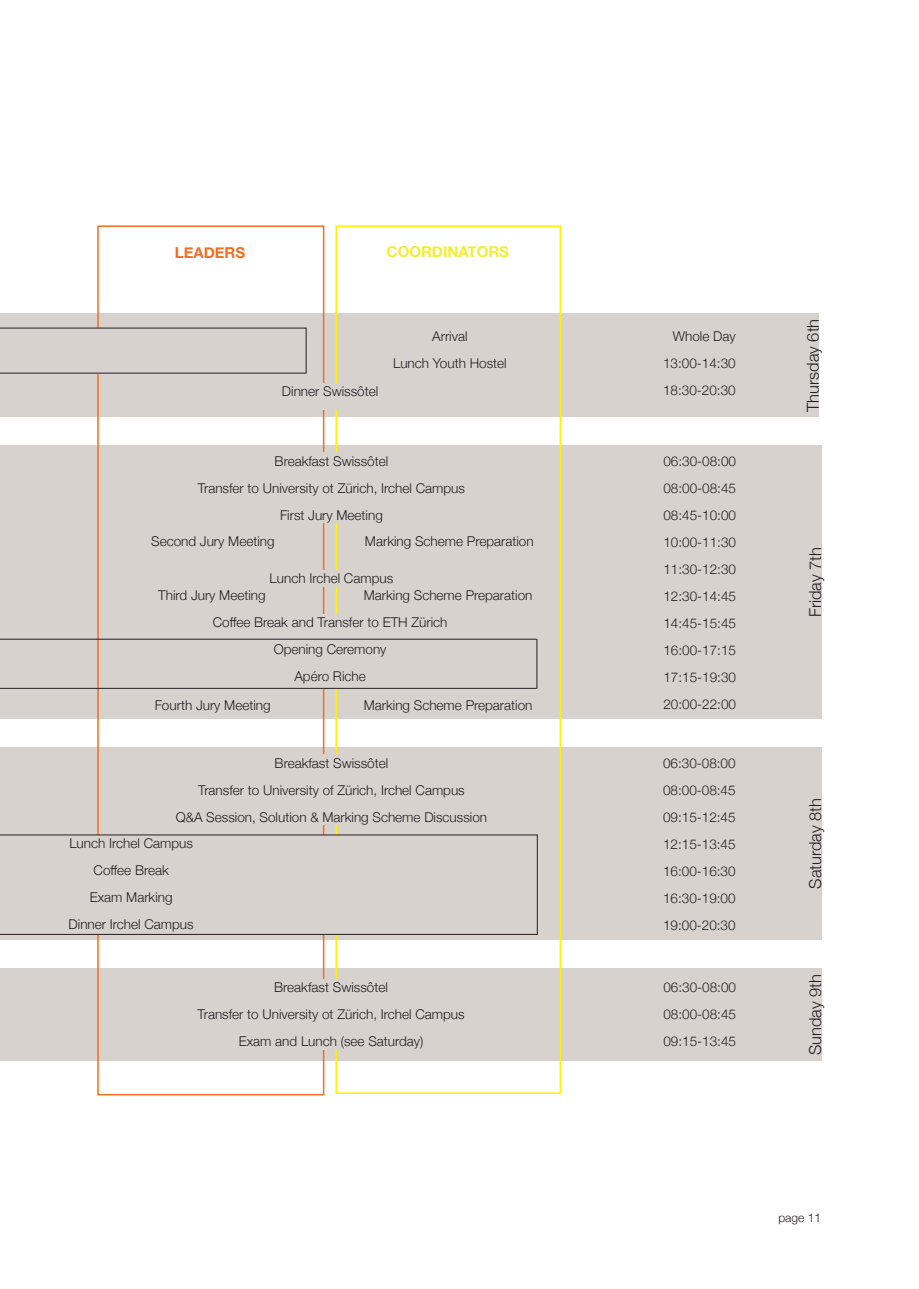
<style>
.page{position:relative;width:919px;height:1289px;background:#fff}
.page>*{position:absolute;margin:0;border:0;box-sizing:border-box;transform-origin:0 0}
.t1{font:300 16.5px "Helvetica Neue";color:#231f20}
.t2{font:700 15px "Helvetica Neue";color:#f4ed2f}
.t3{font:700 15px "Helvetica Neue";color:#f36e21}
.t4{font:300 13.5px/27px "Helvetica Neue";color:#231f20;text-align:center}
.t5{font:300 12px "Helvetica Neue";color:#231f20}
</style>
<div class="page">
<div style="left:0;top:968px;width:821px;height:92px;background:#d7d2cd"></div>
<div style="left:0;top:313px;width:818px;height:104px;background:#d7d2cd"></div>
<div style="left:0;top:747px;width:821px;height:192px;background:#d7d2cd"></div>
<div style="left:0;top:445px;width:821px;height:273px;background:#d7d2cd"></div>
<div style="left:97px;top:225px;width:227px;height:870px;border:2px solid #f36e21"></div>
<div style="left:335px;top:225px;width:226px;height:868px;border:2px solid #fff101"></div>
<div style="left:219px;top:383px;width:217px;height:26px;background:#d7d2cd"></div>
<div style="left:173px;top:453px;width:312px;height:70px;background:#d7d2cd"></div>
<div style="left:154px;top:754px;width:350px;height:71px;background:#d7d2cd"></div>
<div style="left:154px;top:979px;width:349px;height:70px;background:#d7d2cd"></div>
<div style="left:173px;top:570px;width:312px;height:17px;background:#d7d2cd"></div>
<div style="left:172px;top:614px;width:312px;height:74px;background:#d7d2cd"></div>
<hr style="left:536px;top:639px;width:1px;height:49px;background:#231f20">
<svg style="left:0;top:328px;width:306px;height:45px"></svg>
<hr style="left:0;top:688px;width:536px;height:1px;background:#231f20">
<hr style="left:0;top:639px;width:536px;height:1px;background:#231f20">
<svg style="left:0;top:834px;width:537px;height:100px"></svg>
<p class="t3" style="left:175px;top:241px;width:72px">LEADERS</p>
<p class="t2" style="left:386px;top:240px;width:124px">COORDINATORS</p>
<p class="t4" style="left:432px;top:321px;width:37px">Arrival</p>
<p class="t4" style="left:393px;top:348px;width:115px">Lunch Youth Hostel</p>
<p class="t4" style="left:672px;top:321px;width:64px">Whole Day</p>
<p class="t4" style="left:663px;top:348px;width:74px">13:00-14:30</p>
<p class="t4" style="left:282px;top:376px;width:98px">Dinner Swissôtel</p>
<p class="t4" style="left:663px;top:375px;width:74px">18:30-20:30</p>
<p class="t4" style="left:274px;top:446px;width:115px">Breakfast Swissôtel</p>
<p class="t4" style="left:198px;top:473px;width:269px">Transfer to University ot Zürich, Irchel Campus</p>
<p class="t4" style="left:280px;top:500px;width:104px">First Jury Meeting</p>
<p class="t4" style="left:151px;top:527px;width:125px">Second Jury Meeting</p>
<p class="t4" style="left:365px;top:527px;width:170px">Marking Scheme Preparation</p>
<p class="t4" style="left:269px;top:564px;width:125px">Lunch Irchel Campus</p>
<p class="t4" style="left:213px;top:608px;width:236px">Coffee Break and Transfer to ETH Zürich</p>
<p class="t4" style="left:274px;top:635px;width:114px">Opening Ceremony</p>
<p class="t4" style="left:294px;top:662px;width:73px">Apéro Riche</p>
<p class="t4" style="left:364px;top:581px;width:170px">Marking Scheme Preparation</p>
<p class="t4" style="left:158px;top:581px;width:109px">Third Jury Meeting</p>
<p class="t4" style="left:155px;top:690px;width:117px">Fourth Jury Meeting</p>
<p class="t4" style="left:364px;top:690px;width:170px">Marking Scheme Preparation</p>
<p class="t4" style="left:274px;top:748px;width:115px">Breakfast Swissôtel</p>
<p class="t4" style="left:198px;top:775px;width:268px">Transfer to University of Zürich, Irchel Campus</p>
<p class="t4" style="left:176px;top:802px;width:313px">Q&amp;A Session, Solution &amp; Marking Scheme Discussion</p>
<p class="t4" style="left:69px;top:828px;width:127px">Lunch Irchel Campus<br>Coffee Break<br>Exam Marking<br>Dinner Irchel Campus</p>
<p class="t4" style="left:274px;top:973px;width:115px">Breakfast Swissôtel</p>
<p class="t4" style="left:197px;top:1000px;width:269px">Transfer to University ot Zürich, Irchel Campus</p>
<p class="t4" style="left:239px;top:1027px;width:186px">Exam and Lunch (see Saturday)</p>
<p class="t4" style="left:663px;top:446px;width:74px">06:30-08:00</p>
<p class="t4" style="left:663px;top:473px;width:74px">08:00-08:45</p>
<p class="t4" style="left:663px;top:500px;width:74px">08:45-10:00</p>
<p class="t4" style="left:663px;top:527px;width:74px">10:00-11:30</p>
<p class="t4" style="left:663px;top:554px;width:74px">11:30-12:30</p>
<p class="t4" style="left:663px;top:581px;width:74px">12:30-14:45</p>
<p class="t4" style="left:663px;top:608px;width:74px">14:45-15:45</p>
<p class="t4" style="left:663px;top:635px;width:74px">16:00-17:15</p>
<p class="t4" style="left:663px;top:662px;width:74px">17:15-19:30</p>
<p class="t4" style="left:663px;top:689px;width:74px">20:00-22:00</p>
<p class="t4" style="left:663px;top:748px;width:74px">06:30-08:00</p>
<p class="t4" style="left:663px;top:775px;width:74px">08:00-08:45</p>
<p class="t4" style="left:663px;top:802px;width:74px">09:15-12:45</p>
<p class="t4" style="left:663px;top:829px;width:74px">12:15-13:45</p>
<p class="t4" style="left:663px;top:856px;width:74px">16:00-16:30</p>
<p class="t4" style="left:663px;top:883px;width:74px">16:30-19:00</p>
<p class="t4" style="left:663px;top:910px;width:74px">19:00-20:30</p>
<p class="t4" style="left:663px;top:973px;width:74px">06:30-08:00</p>
<p class="t4" style="left:663px;top:1000px;width:74px">08:00-08:45</p>
<p class="t4" style="left:663px;top:1027px;width:74px">09:15-13:45</p>
<p class="t1" style="left:799px;top:412px;width:95px;rotate:-90deg">Thursday 6th</p>
<p class="t1" style="left:801px;top:617px;width:72px;rotate:-90deg">Friday 7th</p>
<p class="t1" style="left:801px;top:888px;width:92px;rotate:-90deg">Saturday 8th</p>
<p class="t1" style="left:801px;top:1055px;width:83px;rotate:-90deg">Sunday 9th</p>
<p class="t5" style="left:778px;top:1208px;width:44px">page 11</p>
</div>
